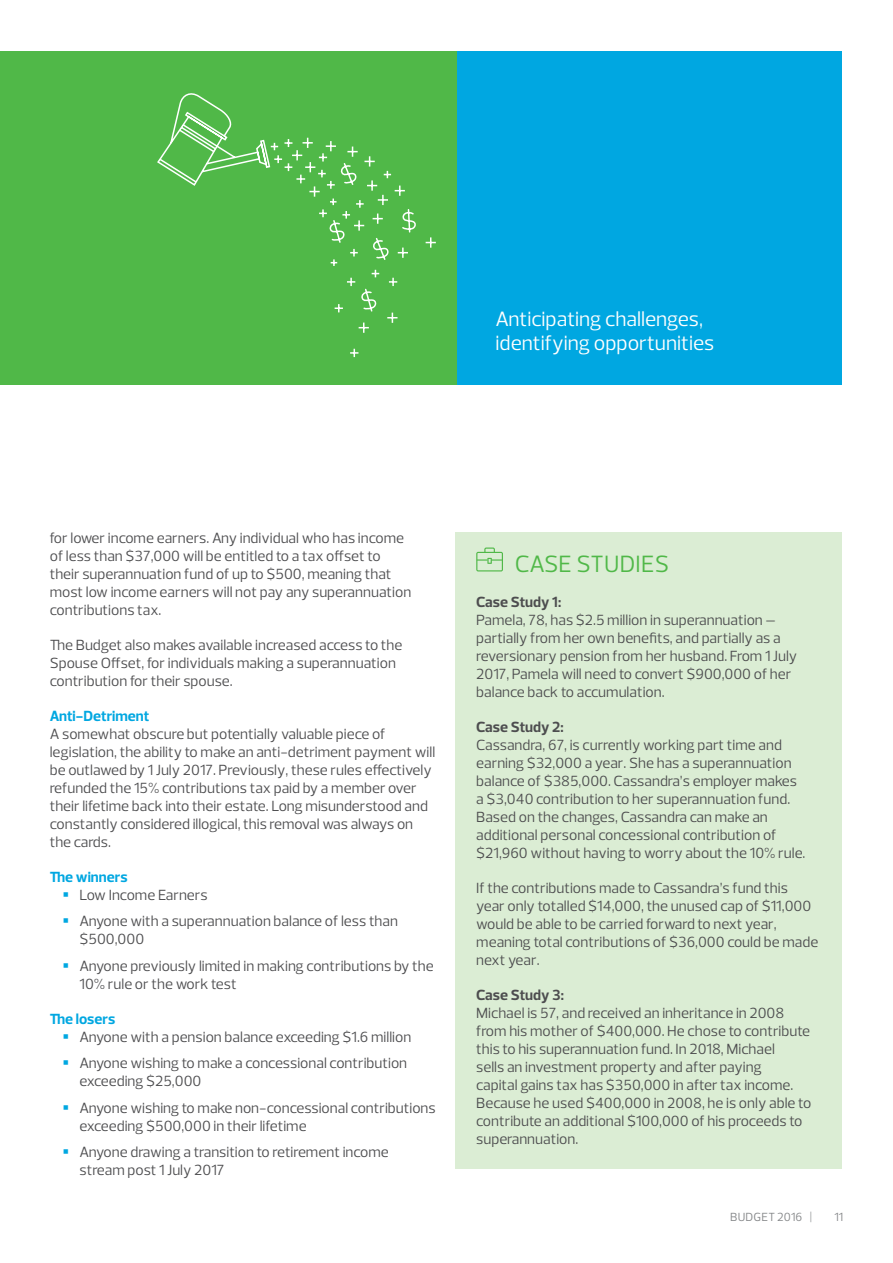
<style>
.page{position:relative;width:893px;height:1263px;background:#fff}
.page>*{position:absolute;margin:0;border:0;box-sizing:border-box;transform-origin:0 0}
.t1{font:24px "Prelo";color:#50b848}
.t2{font:21px/24px "Prelo";color:#fff}
.t3{font:15px/18px "Prelo";color:#4d4d4f}
.t4{font:700 15px "Prelo";color:#00a7e1}
.t5{font:700 15px "Prelo";color:#4d4d4f}
.t6{font:12px "Prelo";letter-spacing:.015em;color:#848688}
</style>
<div class="page">
<div style="left:0;top:51px;width:457px;height:333px;background:#50b848"></div>
<div style="left:457px;top:51px;width:385px;height:333px;background:#00a7e1"></div>
<svg style="left:157px;top:93px;width:279px;height:265px"></svg>
<svg style="left:329px;top:162px;width:89px;height:151px"></svg>
<div style="left:455px;top:532px;width:386px;height:637px;background:#dbedd4"></div>
<svg style="left:476px;top:547px;width:27px;height:24px"></svg>
<h2 class="t2" style="left:495px;top:307px;width:220px">Anticipating challenges, identifying opportunities</h2>
<p class="t3" style="left:50px;top:529px;width:363px">for lower income earners. Any individual who has income of less than $37,000 will be entitled to a tax offset to their superannuation fund of up to $500, meaning that most low income earners will not pay any superannuation contributions tax.</p>
<p class="t3" style="left:50px;top:636px;width:354px">The Budget also makes available increased access to the<br>Spouse Offset, for individuals making a superannuation contribution for their spouse.</p>
<p class="t4" style="left:50px;top:707px;width:101px">Anti-Detriment</p>
<p class="t3" style="left:50px;top:725px;width:387px">A somewhat obscure but potentially valuable piece of legislation, the ability to make an anti-detriment payment will be outlawed by 1 July 2017. Previously, these rules effectively refunded the 15% contributions tax paid by a member over their lifetime back into their estate. Long misunderstood and constantly considered illogical, this removal was always on the cards.</p>
<p class="t4" style="left:50px;top:868px;width:79px">The winners</p>
<p class="t3" style="left:80px;top:882px;width:320px;line-height:26.5px">Low Income Earners<br>Anyone with a superannuation balance of less than</p>
<p class="t3" style="left:80px;top:926px;width:356px;line-height:26.5px">$500,000<br>Anyone previously limited in making contributions by the</p>
<p class="t3" style="left:80px;top:975px;width:159px">10% rule or the work test</p>
<p class="t4" style="left:50px;top:1010px;width:67px">The losers</p>
<p class="t3" style="left:80px;top:1024px;width:333px;line-height:26.5px">Anyone with a pension balance exceeding $1.6 million<br>Anyone wishing to make a concessional contribution</p>
<p class="t3" style="left:80px;top:1068px;width:358px;line-height:26.5px">exceeding $25,000<br>Anyone wishing to make non-concessional contributions</p>
<p class="t3" style="left:80px;top:1113px;width:311px;line-height:26.5px">exceeding $500,000 in their lifetime<br>Anyone drawing a transition to retirement income</p>
<p class="t3" style="left:80px;top:1161px;width:146px">stream post 1 July 2017</p>
<h1 class="t1" style="left:515px;top:549px;width:156px">CASE STUDIES</h1>
<p class="t5" style="left:476px;top:592px;width:86px">Case Study 1:</p>
<p class="t3" style="left:476px;top:611px;width:323px">Pamela, 78, has $2.5 million in superannuation – partially from her own benefits, and partially as a reversionary pension from her husband. From 1 July 2017, Pamela will need to convert $900,000 of her balance back to accumulation.</p>
<p class="t5" style="left:476px;top:717px;width:89px">Case Study 2:</p>
<p class="t3" style="left:476px;top:736px;width:331px">Cassandra, 67, is currently working part time and earning $32,000 a year. She has a superannuation balance of $385,000. Cassandra’s employer makes a $3,040 contribution to her superannuation fund.<br>Based on the changes, Cassandra can make an additional personal concessional contribution of $21,960 without having to worry about the 10% rule.</p>
<p class="t3" style="left:476px;top:879px;width:344px">If the contributions made to Cassandra’s fund this year only totalled $14,000, the unused cap of $11,000 would be able to be carried forward to next year, meaning total contributions of $36,000 could be made next year.</p>
<p class="t5" style="left:476px;top:985px;width:89px">Case Study 3:</p>
<p class="t3" style="left:476px;top:1004px;width:336px">Michael is 57, and received an inheritance in 2008 from his mother of $400,000. He chose to contribute this to his superannuation fund. In 2018, Michael<br>sells an investment property and after paying<br>capital gains tax has $350,000 in after tax income.<br>Because he used $400,000 in 2008, he is only able to contribute an additional $100,000 of his proceeds to superannuation.</p>
<p class="t6" style="left:730px;top:1209px;width:83px">BUDGET 2016 |</p>
<p class="t6" style="left:834px;top:1209px;width:10px">11</p>
</div>
